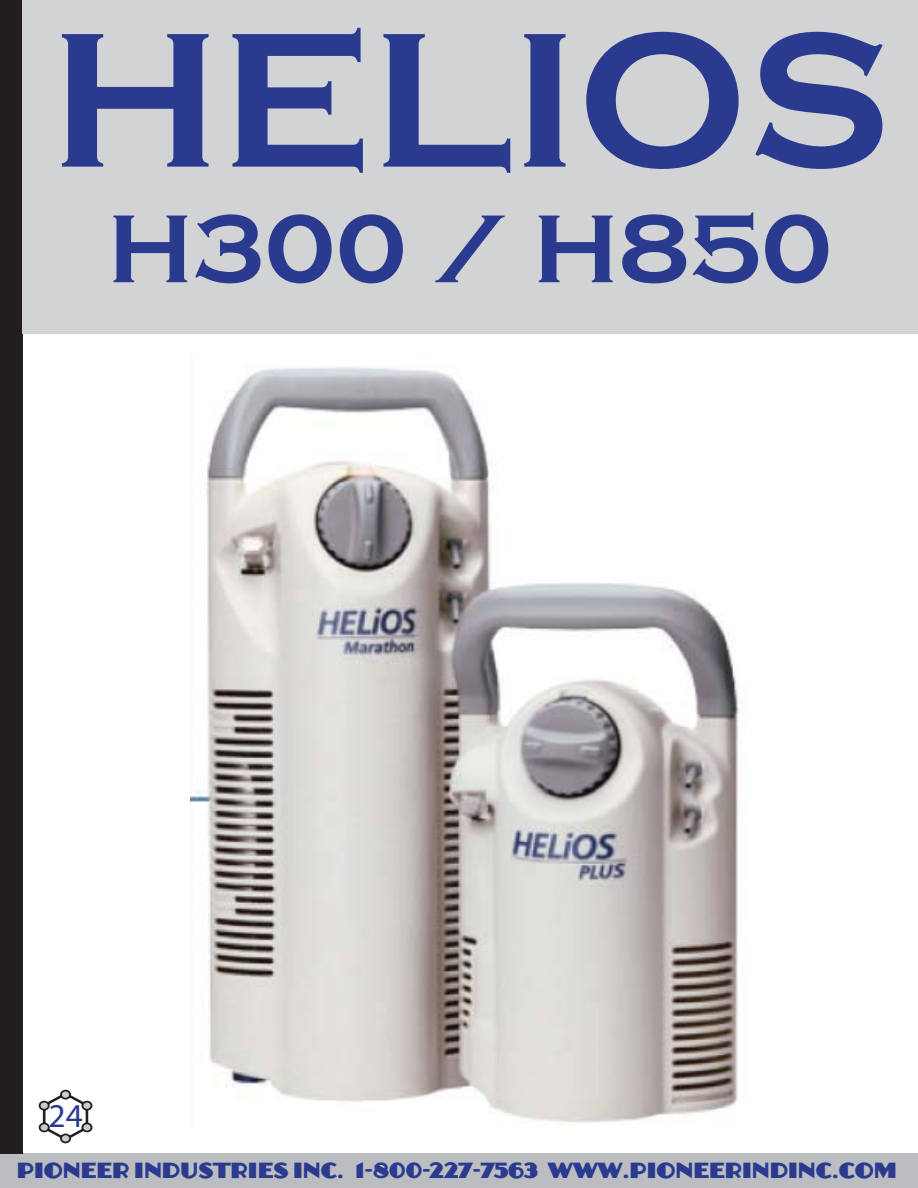
<style>
.page{position:relative;width:918px;height:1188px;background:#fff}
.page>*{position:absolute;margin:0;border:0;box-sizing:border-box;transform-origin:0 0}
.t1{font:700 198.75px "Copperplate Gothic";color:#2a3a8f}
.t2{font:700 100.05px "Copperplate Gothic";color:#2a3a8f}
.t3{font:33.45px "Myriad Pro";color:#2a3a8f}
.t4{font:20.4px "Anchor Jack";color:#2a3a8f;scale:1.05 1}
</style>
<div class="page">
<div style="left:0;top:1154px;width:918px;height:34px;background:#bcbdc0"></div>
<svg style="left:38px;top:1089px;width:55px;height:55px"></svg>
<div style="left:62px;top:1091px;width:7px;height:7px;background:#c9cbcb;border-radius:50%"></div>
<div style="left:83px;top:1102px;width:8px;height:7px;background:#c9cbcb;border-radius:50%"></div>
<div style="left:83px;top:1124px;width:8px;height:7px;background:#c9cbcb;border-radius:50%"></div>
<div style="left:62px;top:1135px;width:7px;height:7px;background:#c9cbcb;border-radius:50%"></div>
<div style="left:41px;top:1102px;width:7px;height:7px;background:#c9cbcb;border-radius:50%"></div>
<div style="left:41px;top:1124px;width:7px;height:7px;background:#c9cbcb;border-radius:50%"></div>
<div style="left:0;top:0;width:22px;height:1154px;background:#221e1f"></div>
<div style="left:22px;top:0;width:896px;height:333px;background:#d2d3d4"></div>
<img style="left:190px;top:367px;width:549px;height:757px">
<h1 class="t1" style="left:50px;top:-9px;width:842px">HELIOS</h1>
<h2 class="t2" style="left:107px;top:194px;width:727px">H300 / H850</h2>
<h3 class="t3" style="left:49px;top:1096px;width:36px">24</h3>
<p class="t4" style="left:17px;top:1157px;width:839px">PIONEER INDUSTRIES INC. 1-800-227-7563 WWW.PIONEERINDINC.COM</p>
</div>
